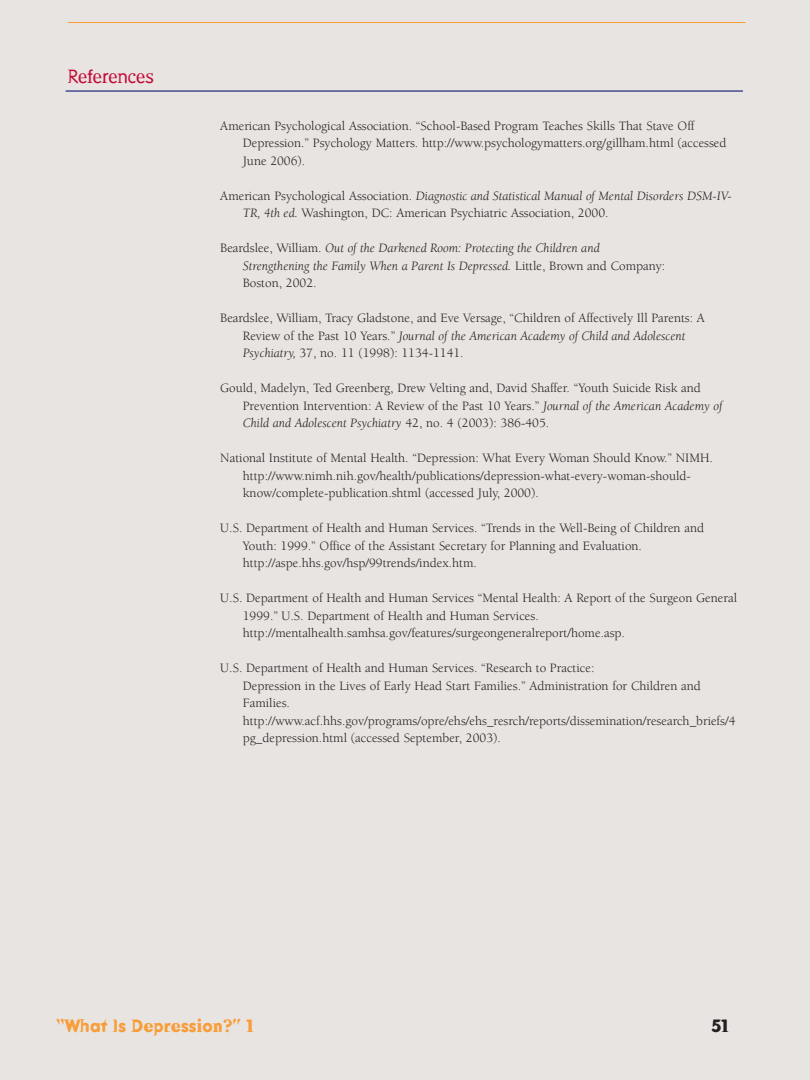
<style>
.page{position:relative;width:810px;height:1080px;background:#e8e4e1}
.page>*{position:absolute;margin:0;border:0;box-sizing:border-box;transform-origin:0 0}
.t1{font:18.75px "Dead History Roman";color:#c40c37}
.t2{font:700 17.5px "Dead History";color:#f89d38}
.t3{font:700 17.5px "Dead History";color:#231f20}
.t4{font:13.12px/17.5px "Berkeley";color:#231f20}
.t5{font:italic 13.12px/17.5px "Berkeley";color:#231f20}
.s1{font-style:italic}
.s2{font-style:normal}
</style>
<div class="page">
<hr style="left:68px;top:22px;width:678px;height:1px;background:#f89d38">
<hr style="left:66px;top:90px;width:677px;height:2px;background:#2a2d80">
<h1 class="t1" style="left:68px;top:65px;width:88px">References</h1>
<p class="t4" style="left:243px;top:118px;width:485px;text-indent:-23px">American Psychological Association. “School-Based Program Teaches Skills That Stave Off<br>Depression.” Psychology Matters. http://www.psychologymatters.org/gillham.html (accessed<br>June 2006).</p>
<p class="t4" style="left:243px;top:188px;width:490px;text-indent:-22px">American Psychological Association. <span class="s1">Diagnostic and Statistical Manual of Mental Disorders DSM-IV-<br>TR, 4th ed.</span> Washington, DC: American Psychiatric Association, 2000.</p>
<p class="t5" style="left:243px;top:240px;width:424px;text-indent:-22px"><span class="s2">Beardslee, William.</span> Out of the Darkened Room: Protecting the Children and<br>Strengthening the Family When a Parent Is Depressed. <span class="s2">Little, Brown and Company:<br>Boston, 2002.</span></p>
<p class="t4" style="left:243px;top:310px;width:464px;text-indent:-22px">Beardslee, William, Tracy Gladstone, and Eve Versage, “Children of Affectively Ill Parents: A<br>Review of the Past 10 Years.” <span class="s1">Journal of the American Academy of Child and Adolescent<br>Psychiatry,</span> 37, no. 11 (1998): 1134-1141.</p>
<p class="t4" style="left:243px;top:380px;width:481px;text-indent:-22px">Gould, Madelyn, Ted Greenberg, Drew Velting and, David Shaffer. “Youth Suicide Risk and<br>Prevention Intervention: A Review of the Past 10 Years.” <span class="s1">Journal of the American Academy of<br>Child and Adolescent Psychiatry</span> 42, no. 4 (2003): 386-405.</p>
<p class="t4" style="left:243px;top:450px;width:472px;text-indent:-23px">National Institute of Mental Health. “Depression: What Every Woman Should Know.” NIMH. http://www.nimh.nih.gov/health/publications/depression-what-every-woman-should&shy;know/complete-publication.shtml (accessed July, 2000).</p>
<p class="t4" style="left:243px;top:520px;width:463px;text-indent:-23px">U.S. Department of Health and Human Services. “Trends in the Well-Being of Children and<br>Youth: 1999.” Office of the Assistant Secretary for Planning and Evaluation. http://aspe.hhs.gov/hsp/99trends/index.htm.</p>
<p class="t4" style="left:243px;top:590px;width:496px;text-indent:-22px">U.S. Department of Health and Human Services “Mental Health: A Report of the Surgeon General<br>1999.” U.S. Department of Health and Human Services. http://mentalhealth.samhsa.gov/features/surgeongeneralreport/home.asp.</p>
<p class="t4" style="left:243px;top:660px;width:494px;text-indent:-22px">U.S. Department of Health and Human Services. “Research to Practice:<br>Depression in the Lives of Early Head Start Families.” Administration for Children and Families. http://www.acf.hhs.gov/programs/opre/ehs/ehs_resrch/reports/dissemination/research_briefs/4 pg_depression.html (accessed September, 2003).</p>
<h2 class="t2" style="left:56px;top:1015px;width:199px">“What Is Depression?” 1</h2>
<h2 class="t3" style="left:712px;top:1015px;width:18px">51</h2>
</div>
